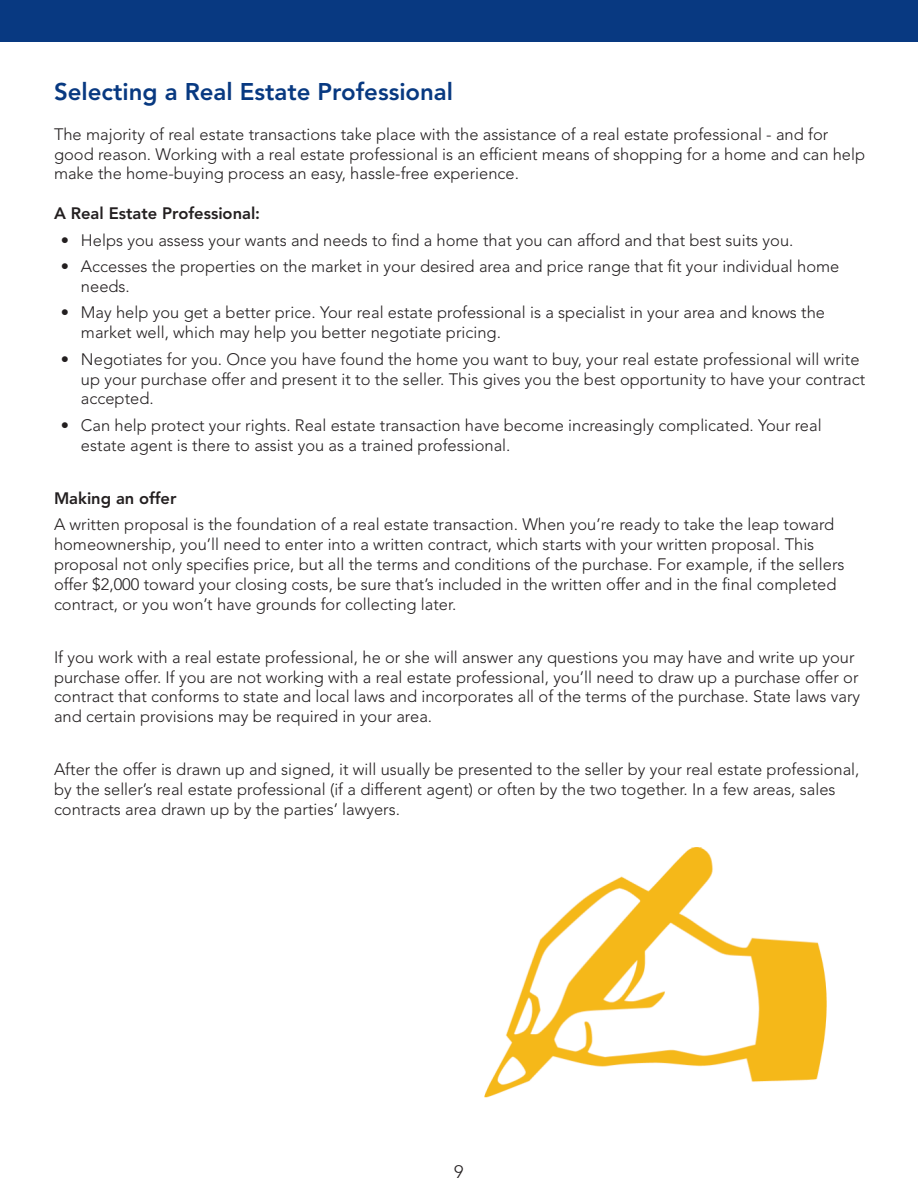
<style>
.page{position:relative;width:918px;height:1188px;background:#fff}
.page>*{position:absolute;margin:0;border:0;box-sizing:border-box;transform-origin:0 0}
.t1{font:800 24px "Avenir LT Std";color:#083981}
.t2{font:300 18px "Avenir LT Std";color:#231f20}
.t3{font:300 16.5px/19.8px "Avenir LT Std";color:#231f20}
.t4{font:800 16.5px "Avenir LT Std";color:#231f20}
</style>
<div class="page">
<div style="left:0;top:0;width:918px;height:41px;background:#083981"></div>
<img style="left:484px;top:848px;width:343px;height:250px">
<h1 class="t1" style="left:54px;top:78px;width:401px">Selecting a Real Estate Professional</h1>
<p class="t3" style="left:54px;top:124px;width:813px">The majority of real estate transactions take place with the assistance of a real estate professional - and for good reason. Working with a real estate professional is an efficient means of shopping for a home and can help make the home-buying process an easy, hassle-free experience.</p>
<p class="t4" style="left:54px;top:204px;width:208px">A Real Estate Professional:</p>
<p class="t3" style="left:61px;top:230px;width:734px">• Helps you assess your wants and needs to find a home that you can afford and that best suits you.</p>
<p class="t3" style="left:81px;top:257px;width:760px;text-indent:-20px">• Accesses the properties on the market in your desired area and price range that fit your individual home needs.</p>
<p class="t3" style="left:81px;top:303px;width:746px;text-indent:-20px">• May help you get a better price. Your real estate professional is a specialist in your area and knows the market well, which may help you better negotiate pricing.</p>
<p class="t3" style="left:81px;top:349px;width:786px;text-indent:-20px">• Negotiates for you. Once you have found the home you want to buy, your real estate professional will write up your purchase offer and present it to the seller. This gives you the best opportunity to have your contract accepted.</p>
<p class="t3" style="left:81px;top:415px;width:742px;text-indent:-20px">• Can help protect your rights. Real estate transaction have become increasingly complicated. Your real estate agent is there to assist you as a trained professional.</p>
<p class="t4" style="left:54px;top:488px;width:124px">Making an offer</p>
<p class="t3" style="left:54px;top:515px;width:792px">A written proposal is the foundation of a real estate transaction. When you’re ready to take the leap toward homeownership, you’ll need to enter into a written contract, which starts with your written proposal. This proposal not only specifies price, but all the terms and conditions of the purchase. For example, if the sellers offer $2,000 toward your closing costs, be sure that’s included in the written offer and in the final completed contract, or you won’t have grounds for collecting later.</p>
<p class="t3" style="left:54px;top:647px;width:808px">If you work with a real estate professional, he or she will answer any questions you may have and write up your purchase offer. If you are not working with a real estate professional, you’ll need to draw up a purchase offer or contract that conforms to state and local laws and incorporates all of the terms of the purchase. State laws vary and certain provisions may be required in your area.</p>
<p class="t3" style="left:54px;top:760px;width:807px">After the offer is drawn up and signed, it will usually be presented to the seller by your real estate professional, by the seller’s real estate professional (if a different agent) or often by the two together. In a few areas, sales contracts area drawn up by the parties’ lawyers.</p>
<p class="t2" style="left:454px;top:1161px;width:11px">9</p>
</div>
